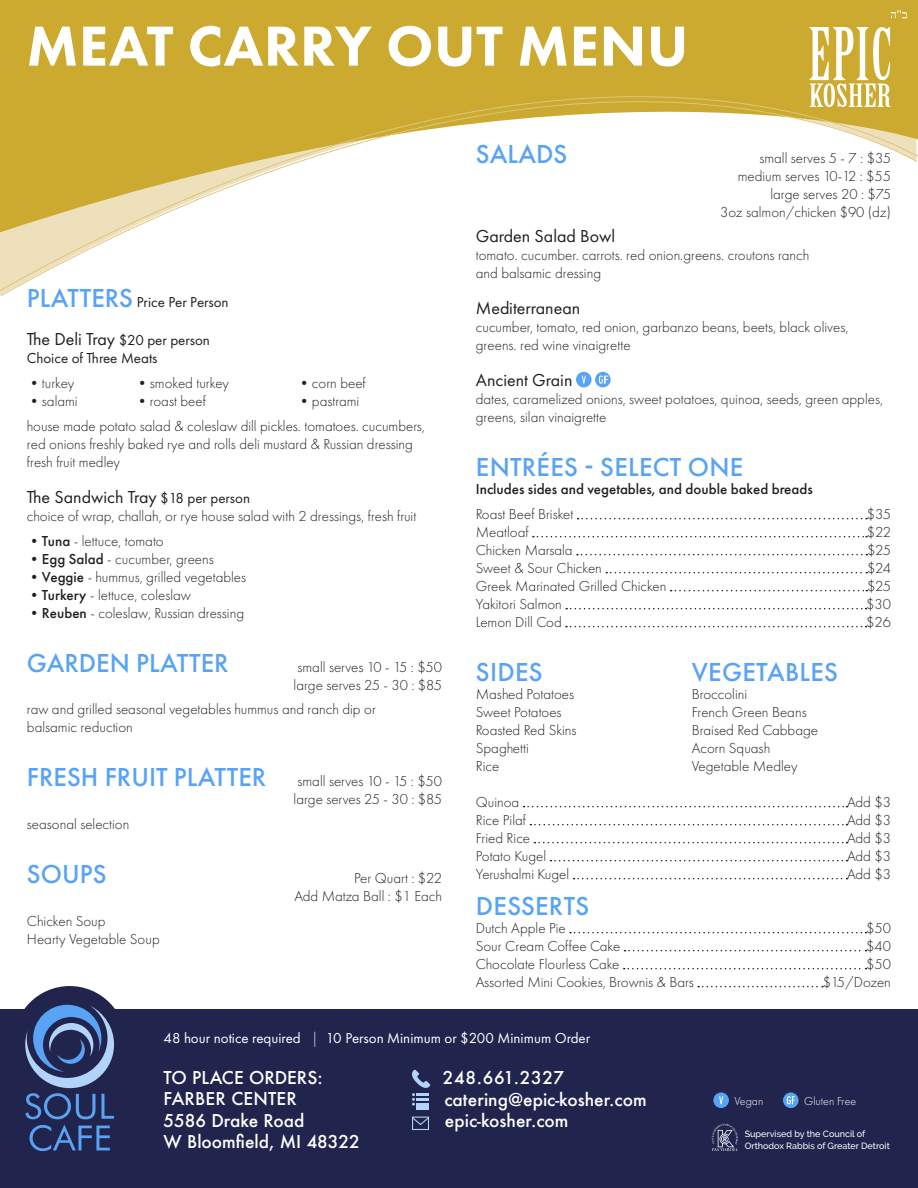
<style>
.page{position:relative;width:918px;height:1188px;background:#fff}
.page>*{position:absolute;margin:0;border:0;box-sizing:border-box;transform-origin:0 0}
.t1{font:800 58.5px "Futura PT";letter-spacing:.01em;color:#fff}
.t2{font:500 27px "Futura PT";letter-spacing:.01em;color:#59a3f5}
.t3{font:18px "Futura PT";color:#231f20}
.t4{font:500 17.25px "Futura";color:#fff}
.t5{font:500 17.25px "Futura";letter-spacing:.04em;color:#fff}
.t6{font:300 15px/18px "Futura PT";color:#231f20}
.t7{font:15px "Futura PT";color:#231f20}
.t8{font:15px "Futura PT";color:#fff}
.t9{font:500 15px "Futura PT";color:#231f20}
.t10{font:300 12px "Futura PT";color:#fff}
.t11{font:500 9px/12px "Raleway";color:#fff}
.s1{font-weight:500;font-size:27px;color:#59a3f5}
.s2{font-size:18px}
.s3{font-size:15px}
.s4{font-weight:500}
.s5{font-weight:300}
</style>
<div class="page">
<div style="left:0;top:0;width:918px;height:84px;background:#cbaa2f"></div>
<svg style="left:578px;top:518px;width:289px;height:1px"></svg>
<svg style="left:533px;top:536px;width:334px;height:1px"></svg>
<svg style="left:577px;top:554px;width:290px;height:1px"></svg>
<svg style="left:606px;top:572px;width:261px;height:1px"></svg>
<svg style="left:671px;top:590px;width:196px;height:1px"></svg>
<svg style="left:566px;top:608px;width:301px;height:1px"></svg>
<svg style="left:566px;top:626px;width:301px;height:1px"></svg>
<svg style="left:524px;top:806px;width:323px;height:1px"></svg>
<svg style="left:530px;top:824px;width:317px;height:1px"></svg>
<svg style="left:534px;top:842px;width:313px;height:1px"></svg>
<svg style="left:550px;top:860px;width:297px;height:1px"></svg>
<svg style="left:574px;top:878px;width:273px;height:1px"></svg>
<svg style="left:570px;top:932px;width:297px;height:1px"></svg>
<svg style="left:625px;top:950px;width:242px;height:1px"></svg>
<svg style="left:624px;top:968px;width:243px;height:1px"></svg>
<svg style="left:698px;top:986px;width:125px;height:1px"></svg>
<div style="left:576px;top:372px;width:16px;height:15px;background:#59a3f5;border-radius:50%"></div>
<svg style="left:582px;top:376px;width:4px;height:8px"></svg>
<svg style="left:595px;top:372px;width:16px;height:15px"></svg>
<svg style="left:599px;top:376px;width:9px;height:8px"></svg>
<div style="left:0;top:84px;width:918px;height:5px;background:#cbaa2f"></div>
<svg style="left:0;top:89px;width:918px;height:207px"></svg>
<svg style="left:891px;top:10px;width:16px;height:9px"></svg>
<svg style="left:809px;top:27px;width:82px;height:80px"></svg>
<div style="left:14px;top:986px;width:112px;height:112px;background:#21254e;border-radius:50%"></div>
<div style="left:0;top:1010px;width:918px;height:178px;background:#21254e"></div>
<svg style="left:25px;top:1005px;width:89px;height:114px"></svg>
<svg style="left:30px;top:1125px;width:80px;height:26px"></svg>
<div style="left:416px;top:1103px;width:12px;height:6px;background:#b3d4fa"></div>
<svg style="left:412px;top:1070px;width:18px;height:36px"></svg>
<div style="left:412px;top:1117px;width:17px;height:13px;border:1px solid #b3d4fa"></div>
<svg style="left:412px;top:1116px;width:17px;height:10px"></svg>
<svg style="left:712px;top:1124px;width:26px;height:27px"></svg>
<div style="left:713px;top:1092px;width:16px;height:16px;background:#59a3f5;border-radius:50%"></div>
<svg style="left:719px;top:1096px;width:4px;height:8px"></svg>
<svg style="left:783px;top:1092px;width:16px;height:16px"></svg>
<svg style="left:787px;top:1096px;width:8px;height:8px"></svg>
<p class="t1" style="left:27px;top:10px;width:663px">MEAT CARRY OUT MENU</p>
<p class="t7" style="left:27px;top:293px;width:203px"><span class="s1">PLATTERS</span> Price Per Person</p>
<p class="t7" style="left:27px;top:331px;width:185px"><span class="s2">The Deli Tray</span> $20 per person</p>
<p class="t7" style="left:27px;top:349px;width:132px">Choice of Three Meats</p>
<p class="t6" style="left:27px;top:374px;width:49px">•turkey</p>
<p class="t6" style="left:135px;top:374px;width:95px">•smoked turkey</p>
<p class="t6" style="left:297px;top:374px;width:70px">•corn beef</p>
<p class="t6" style="left:27px;top:392px;width:52px">•salami</p>
<p class="t6" style="left:135px;top:392px;width:72px">•roast beef</p>
<p class="t6" style="left:297px;top:392px;width:64px">•pastrami</p>
<p class="t6" style="left:27px;top:417px;width:400px">house made potato salad &amp; coleslaw dill pickles. tomatoes. cucumbers, red onions freshly baked rye and rolls deli mustard &amp; Russian dressing</p>
<p class="t6" style="left:27px;top:453px;width:95px">fresh fruit medley</p>
<p class="t3" style="left:27px;top:486px;width:225px">The Sandwich Tray <span class="s3">$18 per person</span></p>
<p class="t6" style="left:27px;top:507px;width:391px">choice of wrap, challah, or rye house salad with 2 dressings, fresh fruit</p>
<p class="t6" style="left:27px;top:532px;width:138px">•<span class="s4">Tuna</span> - lettuce, tomato</p>
<p class="t6" style="left:27px;top:550px;width:188px">•<span class="s4">Egg Salad</span> - cucumber, greens</p>
<p class="t6" style="left:27px;top:568px;width:221px">•<span class="s4">Veggie</span> - hummus, grilled vegetables</p>
<p class="t6" style="left:27px;top:586px;width:166px">•<span class="s4">Turkery</span> - lettuce, coleslaw</p>
<p class="t6" style="left:27px;top:604px;width:219px">•<span class="s4">Reuben</span> - coleslaw, Russian dressing</p>
<p class="t2" style="left:27px;top:646px;width:203px">GARDEN PLATTER</p>
<p class="t6" style="left:297px;top:658px;width:146px">small serves 10 - 15 : $50</p>
<p class="t6" style="left:294px;top:676px;width:150px">large serves 25 - 30 : $85</p>
<p class="t6" style="left:27px;top:700px;width:350px">raw and grilled seasonal vegetables hummus and ranch dip or balsamic reduction</p>
<p class="t6" style="left:27px;top:772px;width:417px"><span class="s1">FRESH FRUIT PLATTER</span> small serves 10 - 15 : $50</p>
<p class="t6" style="left:294px;top:790px;width:150px">large serves 25 - 30 : $85</p>
<p class="t6" style="left:27px;top:815px;width:104px">seasonal selection</p>
<p class="t2" style="left:27px;top:858px;width:81px">SOUPS</p>
<p class="t6" style="left:354px;top:869px;width:89px">Per Quart : $22</p>
<p class="t6" style="left:294px;top:887px;width:149px">Add Matza Ball : $1 Each</p>
<p class="t6" style="left:27px;top:912px;width:80px">Chicken Soup</p>
<p class="t6" style="left:27px;top:930px;width:134px">Hearty Vegetable Soup</p>
<p class="t2" style="left:476px;top:138px;width:93px">SALADS</p>
<p class="t6" style="left:759px;top:149px;width:133px">small serves 5 - 7 : $35</p>
<p class="t6" style="left:738px;top:167px;width:155px">medium serves 10-12 : $55</p>
<p class="t6" style="left:770px;top:185px;width:122px">large serves 20 : $75</p>
<p class="t6" style="left:720px;top:203px;width:172px">3oz salmon/chicken $90 (dz)</p>
<p class="t3" style="left:476px;top:225px;width:141px">Garden Salad Bowl</p>
<p class="t6" style="left:476px;top:246px;width:335px">tomato. cucumber. carrots. red onion.greens. croutons ranch and balsamic dressing</p>
<p class="t3" style="left:476px;top:297px;width:106px">Mediterranean</p>
<p class="t6" style="left:476px;top:318px;width:374px">cucumber, tomato, red onion, garbanzo beans, beets, black olives, greens. red wine vinaigrette</p>
<p class="t3" style="left:476px;top:369px;width:98px">Ancient Grain</p>
<p class="t6" style="left:476px;top:390px;width:409px">dates, caramelized onions, sweet potatoes, quinoa, seeds, green apples, greens, silan vinaigrette</p>
<p class="t2" style="left:476px;top:451px;width:269px">ENTRÉES - SELECT ONE</p>
<p class="t9" style="left:476px;top:480px;width:338px">Includes sides and vegetables, and double baked breads</p>
<p class="t6" style="left:476px;top:505px;width:99px">Roast Beef Brisket</p>
<p class="t6" style="left:867px;top:505px;width:26px">$35</p>
<p class="t6" style="left:476px;top:523px;width:54px">Meatloaf</p>
<p class="t6" style="left:867px;top:523px;width:26px">$22</p>
<p class="t6" style="left:476px;top:541px;width:98px">Chicken Marsala</p>
<p class="t6" style="left:867px;top:541px;width:25px">$25</p>
<p class="t6" style="left:476px;top:559px;width:128px">Sweet &amp; Sour Chicken</p>
<p class="t6" style="left:867px;top:559px;width:25px">$24</p>
<p class="t6" style="left:476px;top:577px;width:192px">Greek Marinated Grilled Chicken</p>
<p class="t6" style="left:867px;top:577px;width:25px">$25</p>
<p class="t6" style="left:476px;top:595px;width:88px">Yakitori Salmon</p>
<p class="t6" style="left:866px;top:595px;width:26px">$30</p>
<p class="t6" style="left:476px;top:613px;width:87px">Lemon Dill Cod</p>
<p class="t6" style="left:866px;top:613px;width:26px">$26</p>
<p class="t2" style="left:476px;top:655px;width:68px">SIDES</p>
<p class="t2" style="left:692px;top:655px;width:148px">VEGETABLES</p>
<p class="t6" style="left:476px;top:685px;width:100px">Mashed Potatoes</p>
<p class="t6" style="left:692px;top:685px;width:57px">Broccolini</p>
<p class="t6" style="left:476px;top:703px;width:87px">Sweet Potatoes</p>
<p class="t6" style="left:692px;top:703px;width:116px">French Green Beans</p>
<p class="t6" style="left:476px;top:721px;width:102px">Roasted Red Skins</p>
<p class="t6" style="left:692px;top:721px;width:128px">Braised Red Cabbage</p>
<p class="t6" style="left:476px;top:739px;width:55px">Spaghetti</p>
<p class="t6" style="left:692px;top:739px;width:80px">Acorn Squash</p>
<p class="t6" style="left:476px;top:757px;width:25px">Rice</p>
<p class="t6" style="left:692px;top:757px;width:107px">Vegetable Medley</p>
<p class="t6" style="left:476px;top:793px;width:45px">Quinoa</p>
<p class="t6" style="left:847px;top:793px;width:45px">Add $3</p>
<p class="t6" style="left:476px;top:811px;width:52px">Rice Pilaf</p>
<p class="t6" style="left:847px;top:811px;width:45px">Add $3</p>
<p class="t6" style="left:476px;top:829px;width:56px">Fried Rice</p>
<p class="t6" style="left:847px;top:829px;width:45px">Add $3</p>
<p class="t6" style="left:476px;top:847px;width:72px">Potato Kugel</p>
<p class="t6" style="left:847px;top:847px;width:45px">Add $3</p>
<p class="t6" style="left:476px;top:865px;width:95px">Yerushalmi Kugel</p>
<p class="t6" style="left:847px;top:865px;width:45px">Add $3</p>
<p class="t2" style="left:476px;top:889px;width:115px">DESSERTS</p>
<p class="t6" style="left:476px;top:919px;width:91px">Dutch Apple Pie</p>
<p class="t6" style="left:866px;top:919px;width:26px">$50</p>
<p class="t6" style="left:476px;top:937px;width:146px">Sour Cream Coffee Cake</p>
<p class="t6" style="left:866px;top:937px;width:26px">$40</p>
<p class="t6" style="left:476px;top:955px;width:145px">Chocolate Flourless Cake</p>
<p class="t6" style="left:866px;top:955px;width:26px">$50</p>
<p class="t6" style="left:476px;top:973px;width:220px">Assorted Mini Cookies, Brownis &amp; Bars</p>
<p class="t6" style="left:823px;top:973px;width:70px">$15/Dozen</p>
<p class="t8" style="left:164px;top:1029px;width:428px">48 hour notice required <span class="s5">|</span> 10 Person Minimum or $200 Minimum Order</p>
<p class="t4" style="left:164px;top:1066px;width:161px">TO PLACE ORDERS:</p>
<p class="t4" style="left:164px;top:1087px;width:135px">FARBER CENTER</p>
<p class="t4" style="left:164px;top:1109px;width:142px">5586 Drake Road</p>
<p class="t4" style="left:164px;top:1130px;width:198px">W Bloomfield, MI 48322</p>
<p class="t5" style="left:443px;top:1066px;width:123px">248.661.2327</p>
<p class="t4" style="left:444px;top:1088px;width:204px">catering@epic-kosher.com</p>
<p class="t4" style="left:445px;top:1109px;width:125px">epic-kosher.com</p>
<p class="t10" style="left:735px;top:1094px;width:30px">Vegan</p>
<p class="t10" style="left:804px;top:1094px;width:54px">Gluten Free</p>
<p class="t11" style="left:745px;top:1128px;width:147px">Supervised by the Council of<br>Orthodox Rabbis of Greater Detroit</p>
</div>
